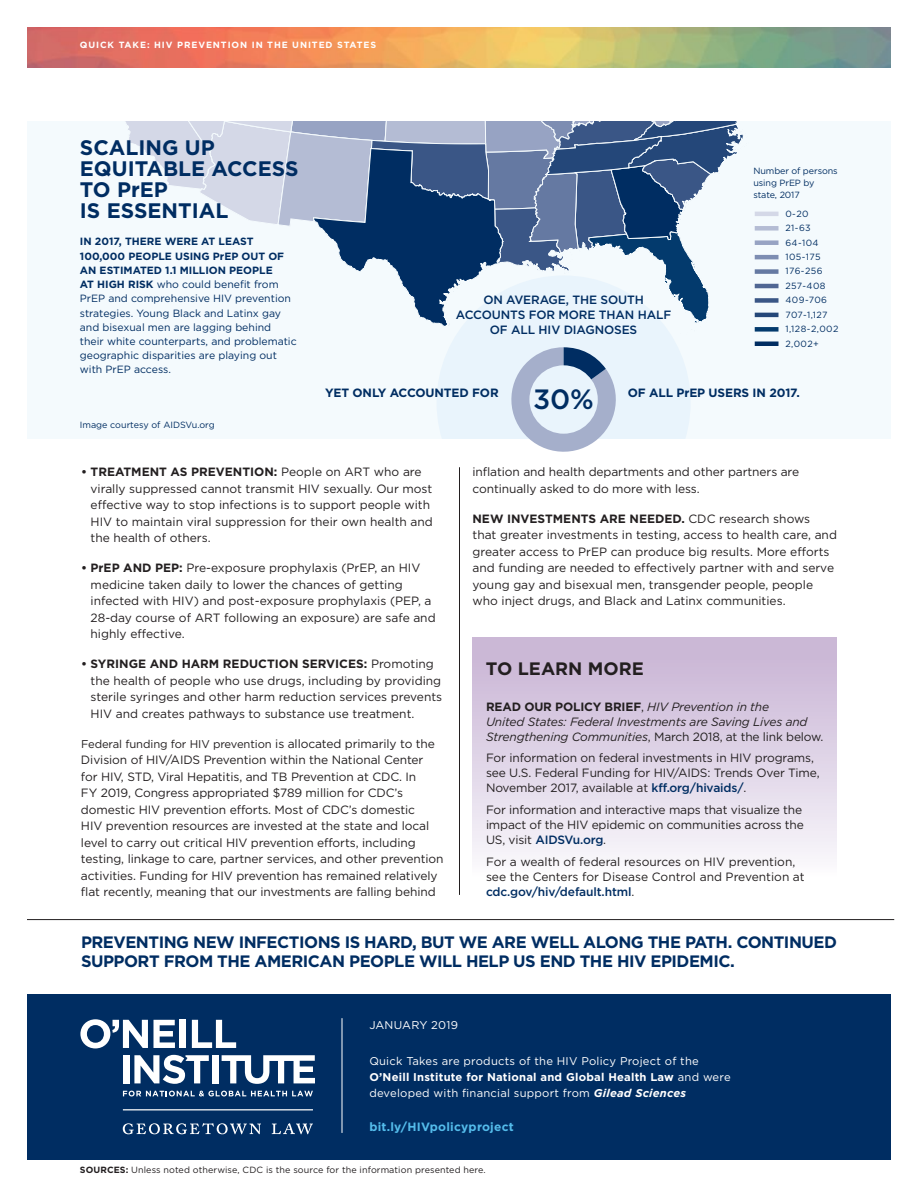
<style>
.page{position:relative;width:918px;height:1188px;background:#fff}
.page>*{position:absolute;margin:0;border:0;box-sizing:border-box;transform-origin:0 0}
.t1{font:500 27.9px "Gotham";color:#002d62}
.t2{font:700 21px/21px "Gotham";color:#002d62}
.t3{font:700 18px "Gotham";color:#231f20}
.t4{font:700 16.5px/19.5px "Gotham";letter-spacing:-.03em;color:#002d62}
.t5{font:12px/16.5px "Gotham";letter-spacing:-.01em;color:#231f20}
.t6{font:italic 12px/15px "Gotham";letter-spacing:-.015em;color:#231f20}
.t7{font:500 12px/15px "Gotham";letter-spacing:-.01em;color:#002d62;text-align:center}
.t8{font:700 12px "Gotham";letter-spacing:-.01em;color:#002d62}
.t9{font:700 12px "Gotham";letter-spacing:.02em;color:#54bceb}
.t10{font:11.25px/15.8px "Gotham";letter-spacing:.02em;color:#fff}
.t11{font:11.25px "Gotham";letter-spacing:-.01em;color:#231f20}
.t12{font:10.5px/14.2px "Gotham";color:#002d62}
.t13{font:9px/12px "Gotham";color:#002d62}
.t14{font:9px "Gotham";letter-spacing:.01em;color:#231f20}
.t15{font:700 9px "Gotham";letter-spacing:.1em;color:#fff}
.s1{font-weight:700}
.s2{font-size:12px}
.s3{font-weight:700;font-style:normal}
.s4{font-style:normal}
.s5{font-weight:500;color:#002d62}
.s6{font-weight:700;font-style:italic}
</style>
<div class="page">
<div style="left:27px;top:120px;width:864px;height:327px;background:#f4fafd"></div>
<div style="left:437px;top:275px;width:254px;height:255px;background:#e9f4fc;border-radius:50%"></div>
<svg style="left:125px;top:121px;width:654px;height:211px"></svg>
<div style="left:0;top:0;width:918px;height:121px;background:#fff"></div>
<div style="left:15px;top:439px;width:888px;height:111px;background:#fff"></div>
<svg style="left:511px;top:347px;width:105px;height:105px"></svg>
<div style="left:529px;top:365px;width:69px;height:69px;background:#e9f4fc;border-radius:50%"></div>
<hr style="left:755px;top:212px;width:24px;height:4px;background:#d4d8e7">
<hr style="left:755px;top:284px;width:24px;height:4px;background:#506693">
<div style="left:755px;top:226px;width:24px;height:5px;background:#b4bcd4"></div>
<div style="left:755px;top:298px;width:24px;height:5px;background:#3a5686"></div>
<div style="left:755px;top:240px;width:24px;height:5px;background:#97a3c3"></div>
<hr style="left:755px;top:313px;width:24px;height:4px;background:#244779">
<hr style="left:755px;top:255px;width:24px;height:4px;background:#7d8db2">
<div style="left:755px;top:327px;width:24px;height:5px;background:#033a6d"></div>
<div style="left:755px;top:269px;width:24px;height:5px;background:#6579a2"></div>
<hr style="left:755px;top:342px;width:24px;height:4px;background:#002d62">
<div style="left:27px;top:995px;width:864px;height:165px;background:#002d62"></div>
<svg style="left:80px;top:1019px;width:95px;height:29px"></svg>
<div style="left:180px;top:1020px;width:6px;height:28px;background:#fff"></div>
<svg style="left:192px;top:1020px;width:44px;height:28px"></svg>
<div style="left:123px;top:1055px;width:6px;height:28px;background:#fff"></div>
<svg style="left:134px;top:1055px;width:75px;height:29px"></svg>
<div style="left:212px;top:1055px;width:6px;height:28px;background:#fff"></div>
<svg style="left:222px;top:1055px;width:93px;height:29px"></svg>
<svg style="left:123px;top:1091px;width:190px;height:6px"></svg>
<hr style="left:123px;top:1109px;width:190px;height:1px;background:#fff">
<svg style="left:123px;top:1123px;width:138px;height:11px"></svg>
<svg style="left:272px;top:1123px;width:41px;height:11px"></svg>
<hr style="left:342px;top:1018px;width:1px;height:115px;background:#fff">
<hr style="left:459px;top:467px;width:1px;height:428px;background:#231f20">
<div style="left:472px;top:638px;width:365px;height:257px;background:linear-gradient(to bottom,#c6b1d3,#fff)"></div>
<img style="left:27px;top:27px;width:864px;height:41px">
<hr style="left:27px;top:919px;width:867px;height:1px;background:#231f20">
<p class="t15" style="left:80px;top:40px;width:298px">QUICK TAKE: HIV PREVENTION IN THE UNITED STATES</p>
<h2 class="t2" style="left:80px;top:136px;width:220px">SCALING UP<br>EQUITABLE ACCESS<br>TO PrEP<br>IS ESSENTIAL</h2>
<p class="t12" style="left:80px;top:234px;width:218px"><span class="s1">IN 2017, THERE WERE AT LEAST 100,000 PEOPLE USING PrEP OUT OF AN ESTIMATED 1.1 MILLION PEOPLE<br>AT HIGH RISK</span> who could benefit from PrEP and comprehensive HIV prevention strategies. Young Black and Latinx gay and bisexual men are lagging behind their white counterparts, and problematic geographic disparities are playing out with PrEP access.</p>
<p class="t7" style="left:456px;top:292px;width:217px">ON AVERAGE, THE SOUTH<br>ACCOUNTS FOR MORE THAN HALF<br>OF ALL HIV DIAGNOSES</p>
<p class="t13" style="left:753px;top:164px;width:86px">Number of persons using PrEP by state, 2017</p>
<p class="t13" style="left:785px;top:207px;width:25px">0-20</p>
<p class="t13" style="left:785px;top:222px;width:27px">21-63</p>
<p class="t13" style="left:785px;top:236px;width:35px">64-104</p>
<p class="t13" style="left:785px;top:251px;width:37px">105-175</p>
<p class="t13" style="left:785px;top:265px;width:39px">176-256</p>
<p class="t13" style="left:785px;top:280px;width:42px">257-408</p>
<p class="t13" style="left:785px;top:294px;width:43px">409-706</p>
<p class="t13" style="left:785px;top:308px;width:44px">707-1,127</p>
<p class="t13" style="left:785px;top:323px;width:55px">1,128-2,002</p>
<p class="t13" style="left:785px;top:337px;width:35px">2,002+</p>
<p class="t13" style="left:80px;top:418px;width:136px">Image courtesy of AIDSVu.org</p>
<p class="t8" style="left:325px;top:386px;width:175px">YET ONLY ACCOUNTED FOR</p>
<p class="t8" style="left:628px;top:386px;width:174px">OF ALL PrEP USERS IN 2017.</p>
<h1 class="t1" style="left:533px;top:383px;width:62px">30%</h1>
<p class="t5" style="left:472px;top:463px;width:328px">inflation and health departments and other partners are continually asked to do more with less.</p>
<p class="t5" style="left:472px;top:510px;width:366px"><span class="s1">NEW INVESTMENTS ARE NEEDED.</span> CDC research shows that greater investments in testing, access to health care, and greater access to PrEP can produce big results. More efforts and funding are needed to effectively partner with and serve young gay and bisexual men, transgender people, people who inject drugs, and Black and Latinx communities.</p>
<p class="t5" style="left:91px;top:463px;width:344px;text-indent:-10px"><span class="s1">• TREATMENT AS PREVENTION:</span> People on ART who are virally suppressed cannot transmit HIV sexually. Our most effective way to stop infections is to support people with HIV to maintain viral suppression for their own health and the health of others.</p>
<p class="t5" style="left:91px;top:559px;width:347px;text-indent:-10px"><span class="s1">• PrEP AND PEP:</span> Pre-exposure prophylaxis (PrEP, an HIV medicine taken daily to lower the chances of getting infected with HIV) and post-exposure prophylaxis (PEP, a 28-day course of ART following an exposure) are safe and highly effective.</p>
<p class="t5" style="left:91px;top:655px;width:353px;text-indent:-10px"><span class="s1">• SYRINGE AND HARM REDUCTION SERVICES:</span> Promoting the health of people who use drugs, including by providing sterile syringes and other harm reduction services prevents HIV and creates pathways to substance use treatment.</p>
<p class="t11" style="left:81px;top:737px;width:356px">Federal funding for HIV prevention <span class="s2">is allocated primarily to the</span></p>
<p class="t5" style="left:81px;top:751px;width:364px">Division of HIV/AIDS Prevention within the National Center<br>for HIV, STD, Viral Hepatitis, and TB Prevention at CDC. In<br>FY 2019, Congress appropriated $789 million for CDC’s domestic HIV prevention efforts. Most of CDC’s domestic<br>HIV prevention resources are invested at the state and local level to carry out critical HIV prevention efforts, including testing, linkage to care, partner services, and other prevention activities. Funding for HIV prevention has remained relatively flat recently, meaning that our investments are falling behind</p>
<h3 class="t4" style="left:81px;top:932px;width:758px">PREVENTING NEW INFECTIONS IS HARD, BUT WE ARE WELL ALONG THE PATH. CONTINUED<br>SUPPORT FROM THE AMERICAN PEOPLE WILL HELP US END THE HIV EPIDEMIC.</h3>
<h3 class="t3" style="left:486px;top:658px;width:159px">TO LEARN MORE</h3>
<p class="t6" style="left:486px;top:699px;width:339px"><span class="s3">READ OUR POLICY BRIEF</span><span class="s4">,</span> HIV Prevention in the<br>United States: Federal Investments are Saving Lives and<br>Strengthening Communities<span class="s4">, March 2018, at the link below.</span></p>
<p class="t5" style="left:486px;top:750px;width:335px;line-height:15px">For information on federal investments in HIV programs, see U.S. Federal Funding for HIV/AIDS: Trends Over Time,<br>November 2017, available at <span class="s5">kff.org/hivaids/</span>.</p>
<p class="t5" style="left:486px;top:802px;width:319px;line-height:15px">For information and interactive maps that visualize the impact of the HIV epidemic on communities across the<br>US, visit <span class="s5">AIDSVu.org</span>.</p>
<p class="t5" style="left:486px;top:854px;width:320px;line-height:15px">For a wealth of federal resources on HIV prevention, see the Centers for Disease Control and Prevention at <span class="s5">cdc.gov/hiv/default.html</span>.</p>
<p class="t10" style="left:369px;top:1017px;width:90px">JANUARY 2019</p>
<p class="t10" style="left:369px;top:1053px;width:363px">Quick Takes are products of the HIV Policy Project of the<br><span class="s1">O’Neill Institute for National and Global Health Law</span> and were developed with financial support from <span class="s6">Gilead Sciences</span></p>
<p class="t9" style="left:369px;top:1120px;width:146px">bit.ly/HIVpolicyproject</p>
<p class="t14" style="left:80px;top:1165px;width:407px"><span class="s1">SOURCES:</span> Unless noted otherwise, CDC is the source for the information presented here.</p>
</div>
